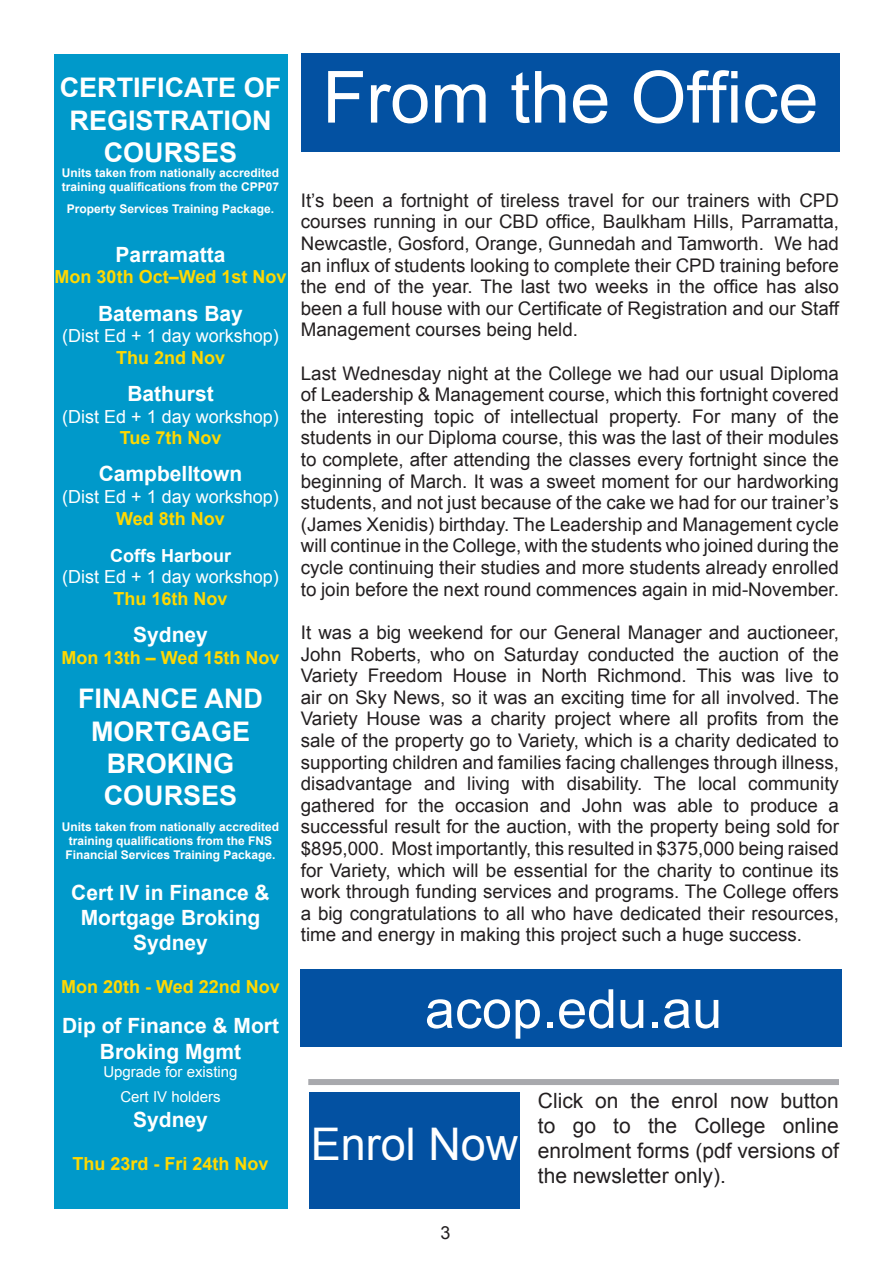
<style>
.page{position:relative;width:893px;height:1263px;background:#fff}
.page>*{position:absolute;margin:0;border:0;box-sizing:border-box;transform-origin:0 0}
.t1{font:72px "Arial";color:#fff}
.t2{font:54px "Arial";color:#fff}
.t3{font:45px "Arial";color:#fff}
.t4{font:700 27px/32.4px "Arial";color:#fff;text-align:center}
.t5{font:700 21px/25.2px "Arial";color:#fff;text-align:center}
.t6{font:21px/25.2px "Arial";color:#231f20;text-align:justify}
.t7{font:18.75px/21.6px "Arial";color:#231f20;text-align:justify}
.t8{font:700 18px "Arial";color:#ffd801}
.t9{font:18px "Arial";color:#fff}
.t10{font:700 18px "Arial";color:#fff}
.t11{font:18px "Arial";color:#231f20}
.t12{font:15px "Arial";color:#fff}
.t13{font:700 12px/14.4px "Arial";color:#fff}
</style>
<div class="page">
<div style="left:300px;top:969px;width:542px;height:78px;background:#0351a2"></div>
<div style="left:54px;top:54px;width:233px;height:1155px;background:#0099ca"></div>
<div style="left:301px;top:53px;width:539px;height:99px;background:#0351a2"></div>
<div style="left:309px;top:1092px;width:211px;height:117px;background:#0351a2"></div>
<div style="left:308px;top:1079px;width:531px;height:6px;background:#a8a9ad"></div>
<p class="t4" style="left:60px;top:72px;width:223px">CERTIFICATE OF</p>
<p class="t4" style="left:70px;top:105px;width:204px">REGISTRATION</p>
<p class="t4" style="left:104px;top:137px;width:135px">COURSES</p>
<p class="t13" style="left:62px;top:165px;width:219px">Units taken from nationally accredited training qualifications from the CPP07</p>
<p class="t13" style="left:67px;top:201px;width:209px">Property Services Training Package.</p>
<p class="t5" style="left:116px;top:242px;width:111px">Parramatta</p>
<p class="t8" style="left:55px;top:265px;width:233px">Mon 30th Oct–Wed 1st Nov</p>
<p class="t5" style="left:98px;top:301px;width:146px">Batemans Bay</p>
<p class="t9" style="left:62px;top:324px;width:218px">(Dist Ed + 1 day workshop)</p>
<p class="t8" style="left:116px;top:345px;width:111px">Thu 2nd Nov</p>
<p class="t5" style="left:127px;top:382px;width:88px">Bathurst</p>
<p class="t9" style="left:62px;top:404px;width:218px">(Dist Ed + 1 day workshop)</p>
<p class="t8" style="left:120px;top:426px;width:103px">Tue 7th Nov</p>
<p class="t5" style="left:99px;top:462px;width:145px">Campbelltown</p>
<p class="t9" style="left:62px;top:485px;width:218px">(Dist Ed + 1 day workshop)</p>
<p class="t8" style="left:116px;top:506px;width:110px">Wed 8th Nov</p>
<p class="t10" style="left:110px;top:543px;width:122px">Coffs Harbour</p>
<p class="t9" style="left:62px;top:565px;width:218px">(Dist Ed + 1 day workshop)</p>
<p class="t8" style="left:114px;top:587px;width:116px">Thu 16th Nov</p>
<p class="t5" style="left:133px;top:623px;width:76px">Sydney</p>
<p class="t8" style="left:62px;top:645px;width:219px">Mon 13th – Wed 15th Nov</p>
<p class="t4" style="left:78px;top:683px;width:186px">FINANCE AND</p>
<p class="t4" style="left:91px;top:716px;width:161px">MORTGAGE<br>BROKING</p>
<p class="t4" style="left:104px;top:780px;width:135px">COURSES</p>
<p class="t13" style="left:62px;top:819px;width:219px;text-align:center">Units taken from nationally accredited training qualifications from the FNS<br>Financial Services Training Package.</p>
<p class="t5" style="left:71px;top:880px;width:200px">Cert IV in Finance &amp;</p>
<p class="t5" style="left:81px;top:905px;width:181px">Mortgage Broking</p>
<p class="t5" style="left:133px;top:931px;width:76px">Sydney</p>
<p class="t8" style="left:61px;top:975px;width:220px">Mon 20th - Wed 22nd Nov</p>
<p class="t5" style="left:62px;top:1014px;width:219px">Dip of Finance &amp; Mort<br>Broking Mgmt</p>
<p class="t12" style="left:103px;top:1061px;width:136px">Upgrade for existing</p>
<p class="t12" style="left:120px;top:1087px;width:102px">Cert IV holders</p>
<p class="t5" style="left:133px;top:1108px;width:76px">Sydney</p>
<p class="t8" style="left:72px;top:1152px;width:198px">Thu 23rd - Fri 24th Nov</p>
<p class="t1" style="left:322px;top:50px;width:498px">From the Office</p>
<p class="t7" style="left:301px;top:190px;width:540px">It’s been a fortnight of tireless travel for our trainers with CPD courses running in our CBD office, Baulkham Hills, Parramatta, Newcastle, Gosford, Orange, Gunnedah and Tamworth. We had an influx of students looking to complete their CPD training before the end of the year. The last two weeks in the office has also been a full house with our Certificate of Registration and our Staff Management courses being held.</p>
<p class="t7" style="left:301px;top:362px;width:540px">Last Wednesday night at the College we had our usual Diploma of Leadership &amp; Management course, which this fortnight covered the interesting topic of intellectual property. For many of the students in our Diploma course, this was the last of their modules to complete, after attending the classes every fortnight since the beginning of March. It was a sweet moment for our hardworking students, and not just because of the cake we had for our trainer’s (James Xenidis) birthday. The Leadership and Management cycle will continue in the College, with the students who joined during the cycle continuing their studies and more students already enrolled to join before the next round commences again in mid-November.</p>
<p class="t7" style="left:301px;top:622px;width:540px">It was a big weekend for our General Manager and auctioneer, John Roberts, who on Saturday conducted the auction of the Variety Freedom House in North Richmond. This was live to air on Sky News, so it was an exciting time for all involved. The Variety House was a charity project where all profits from the sale of the property go to Variety, which is a charity dedicated to supporting children and families facing challenges through illness, disadvantage and living with disability. The local community gathered for the occasion and John was able to produce a successful result for the auction, with the property being sold for $895,000. Most importantly, this resulted in $375,000 being raised for Variety, which will be essential for the charity to continue its work through funding services and programs. The College offers a big congratulations to all who have dedicated their resources, time and energy in making this project such a huge success.</p>
<p class="t2" style="left:425px;top:973px;width:299px">acop.edu.au</p>
<p class="t3" style="left:311px;top:1114px;width:209px">Enrol Now</p>
<p class="t6" style="left:538px;top:1088px;width:303px">Click on the enrol now button to go to the College online enrolment forms (pdf versions of the newsletter only).</p>
<p class="t11" style="left:440px;top:1221px;width:12px">3</p>
</div>
